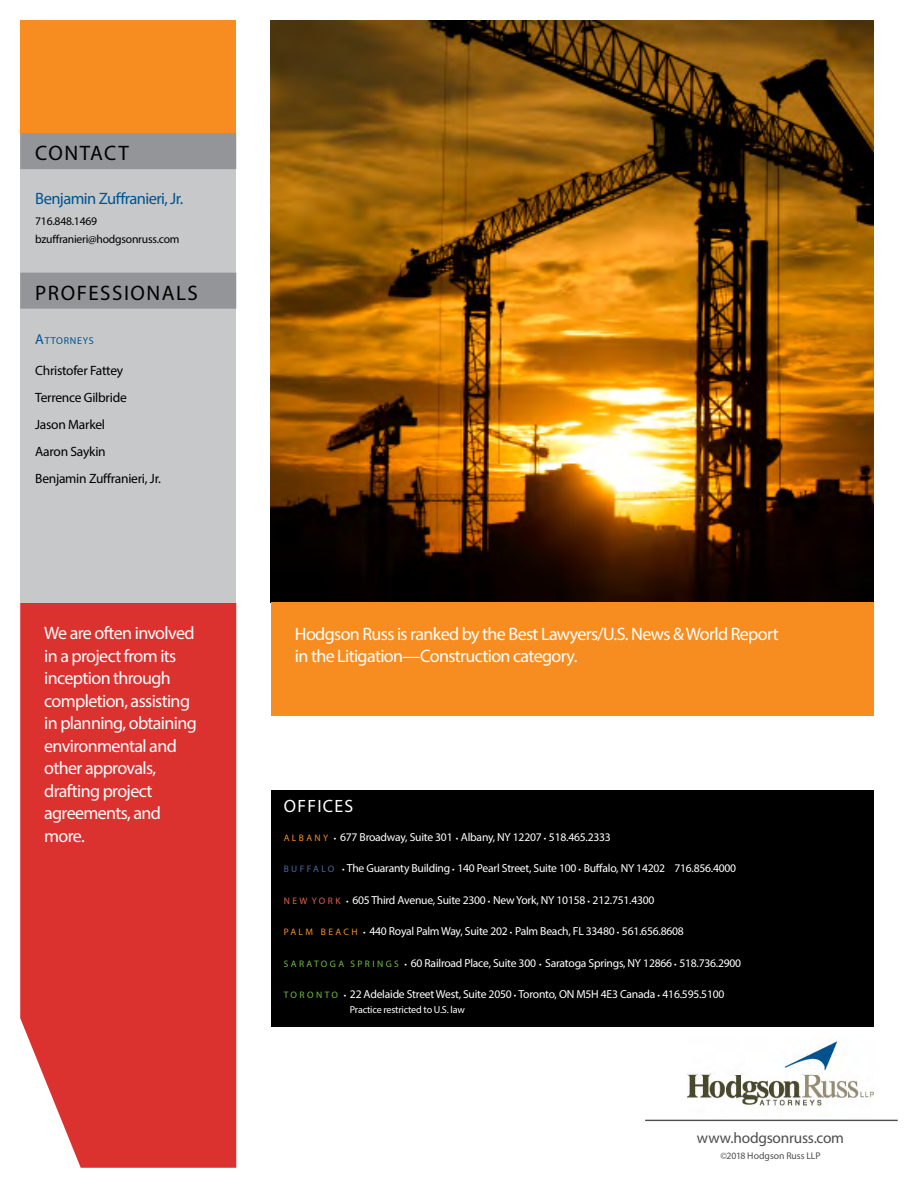
<style>
.page{position:relative;width:918px;height:1188px;background:#fff}
.page>*{position:absolute;margin:0;border:0;box-sizing:border-box;transform-origin:0 0}
.t1{font:21px "Myriad Pro";letter-spacing:.07em;color:#000}
.t2{font:18px/22.5px "Myriad Pro";letter-spacing:-.035em;color:#fff}
.t3{font:17.85px "Myriad Pro";letter-spacing:.07em;color:#fff}
.t4{font:16.5px "Myriad Pro";letter-spacing:-.035em;color:#00548f}
.t5{font:15.3px "Myriad Pro";letter-spacing:-.015em;color:#4d4d4f}
.t6{font:13.5px/27px "Myriad Pro";letter-spacing:-.02em;color:#000}
.t7{font:11.7px "Myriad Pro";letter-spacing:-.02em;color:#fff}
.t8{font:11.7px/18px "Myriad Pro";letter-spacing:-.02em;color:#000}
.t9{font:10.2px "Myriad Pro";letter-spacing:-.02em;color:#fff}
.t10{font:10.05px "Myriad Pro";letter-spacing:.07em;color:#00548f}
.t11{font:9.75px "Myriad Pro";letter-spacing:-.005em;color:#4d4d4f}
.s1{font-size:14.25px}
.s2{font-size:9.45px;color:#f78d20}
.s3{font-size:9px}
.s4{font-size:9.45px;color:#476a9e}
.s5{font-size:9.45px;color:#e1614b}
.s6{font-size:9.45px;color:#6fbc44}
</style>
<div class="page">
<hr style="left:645px;top:1120px;width:253px;height:1px;background:#4d4d4f">
<img style="left:688px;top:1039px;width:185px;height:67px">
<div style="left:271px;top:790px;width:602px;height:237px;background:#000"></div>
<img style="left:271px;top:20px;width:602px;height:583px">
<div style="left:20px;top:603px;width:216px;height:565px;background:#db312f"></div>
<div style="left:20px;top:134px;width:216px;height:469px;background:#c7c8ca"></div>
<div style="left:20px;top:20px;width:216px;height:114px;background:#f78d20"></div>
<div style="left:271px;top:603px;width:602px;height:113px;background:#f78d20"></div>
<div style="left:20px;top:133px;width:216px;height:36px;background:#939598"></div>
<div style="left:20px;top:273px;width:216px;height:36px;background:#939598"></div>
<h1 class="t1" style="left:35px;top:140px;width:95px">CONTACT</h1>
<h3 class="t4" style="left:35px;top:188px;width:149px">Benjamin Zuffranieri, Jr.</h3>
<p class="t8" style="left:35px;top:212px;width:146px">716.848.1469 bzuffranieri@hodgsonruss.com</p>
<h1 class="t1" style="left:35px;top:280px;width:164px">PROFESSIONALS</h1>
<p class="t10" style="left:35px;top:334px;width:60px"><span class="s1">A</span>TTORNEYS</p>
<p class="t6" style="left:35px;top:357px;width:127px">Christofer Fattey<br>Terrence Gilbride<br>Jason Markel<br>Aaron Saykin<br>Benjamin Zuffranieri, Jr.</p>
<h2 class="t2" style="left:44px;top:622px;width:154px">We are often involved in a project from its inception through completion, assisting in planning, obtaining environmental and other approvals, drafting project agreements, and more.</h2>
<h2 class="t2" style="left:295px;top:622px;width:485px">Hodgson Russ is ranked by the Best Lawyers/U.S. News &amp; World Report in the Litigation—Construction category.</h2>
<h3 class="t3" style="left:284px;top:795px;width:71px">OFFICES</h3>
<p class="t7" style="left:284px;top:830px;width:329px"><span class="s2">A L B A N Y</span> <span class="s3">•</span> 677 Broadway, Suite 301 <span class="s3">•</span> Albany, NY 12207 <span class="s3">•</span> 518.465.2333</p>
<p class="t7" style="left:284px;top:861px;width:454px"><span class="s4">B U F F A L O</span> <span class="s3">•</span> The Guaranty Building <span class="s3">•</span> 140 Pearl Street, Suite 100 <span class="s3">•</span> Buffalo, NY 14202 716.856.4000</p>
<p class="t7" style="left:284px;top:893px;width:372px"><span class="s5">N E W Y O R K</span> <span class="s3">•</span> 605 Third Avenue, Suite 2300 <span class="s3">•</span> New York, NY 10158 <span class="s3">•</span> 212.751.4300</p>
<p class="t7" style="left:284px;top:924px;width:402px"><span class="s2">P A L M B E A C H</span> <span class="s3">•</span> 440 Royal Palm Way, Suite 202 <span class="s3">•</span> Palm Beach, FL 33480 <span class="s3">•</span> 561.656.8608</p>
<p class="t7" style="left:284px;top:956px;width:459px"><span class="s6">S A R A T O G A S P R I N G S</span> <span class="s3">•</span> 60 Railroad Place, Suite 300 <span class="s3">•</span> Saratoga Springs, NY 12866 <span class="s3">•</span> 518.736.2900</p>
<p class="t7" style="left:284px;top:987px;width:442px"><span class="s6">T O R O N T O</span> <span class="s3">•</span> 22 Adelaide Street West, Suite 2050 <span class="s3">•</span> Toronto, ON M5H 4E3 Canada <span class="s3">•</span> 416.595.5100</p>
<p class="t9" style="left:350px;top:1004px;width:116px">Practice restricted to U.S. law</p>
<h3 class="t5" style="left:697px;top:1128px;width:149px">www.hodgsonruss.com</h3>
<p class="t11" style="left:720px;top:1149px;width:102px">©2018 Hodgson Russ LLP</p>
</div>
